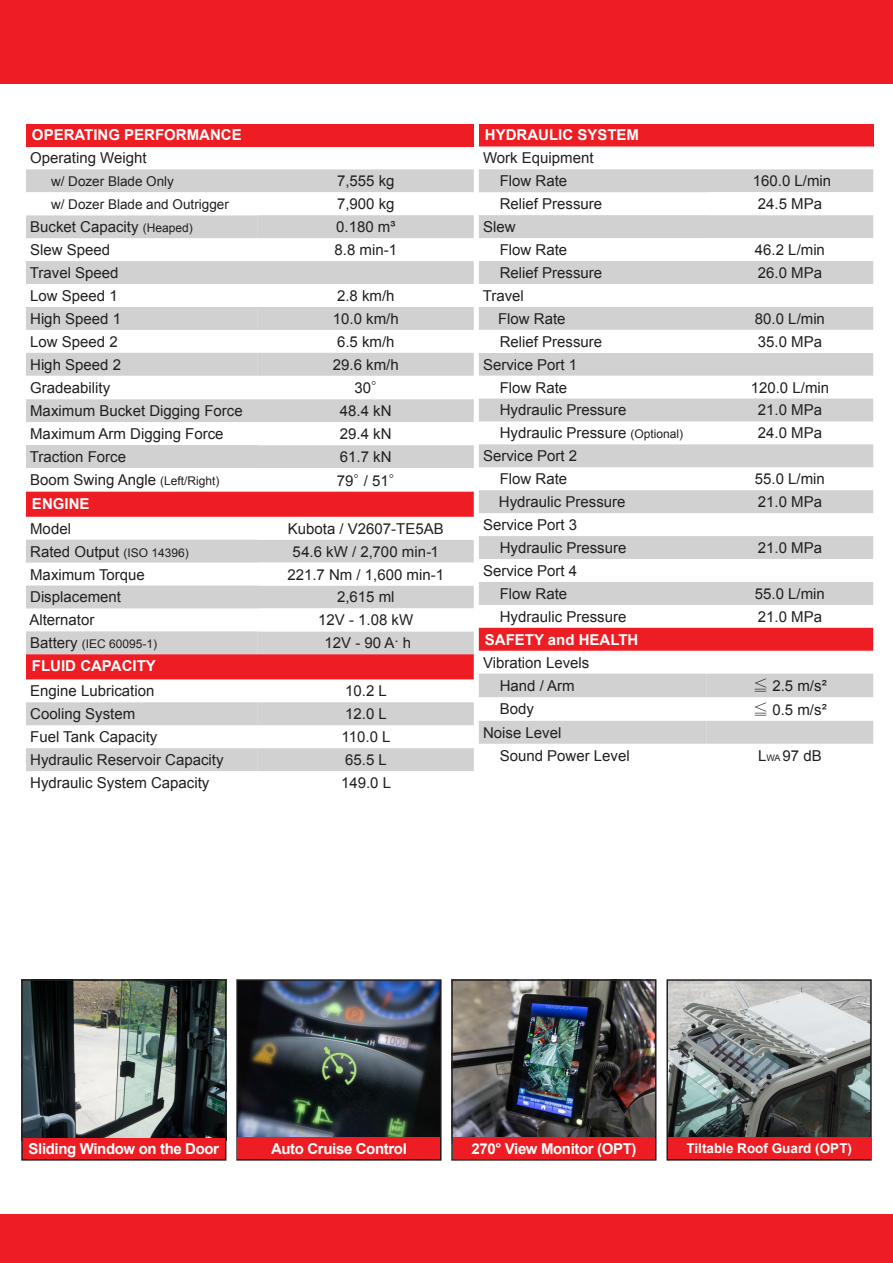
<style>
.page{position:relative;width:893px;height:1263px;background:#fff}
.page>*{position:absolute;margin:0;border:0;box-sizing:border-box;transform-origin:0 0}
.t1{font:15px "Arial";color:#231f20}
.t2{font:700 15px "Arial";color:#fff}
.t3{font:700 15px "Arial";letter-spacing:-.025em;color:#fff}
.t4{font:13.5px "Arial";color:#231f20}
.t5{font:700 13.5px "Arial";color:#fff}
.t6{font:12px "Arial";color:#231f20}
.s1{font-size:12px}
.s2{font-family:"Koz Min Pr 6 N"}
.s3{font-size:15px}
.s4{font-size:9px}
</style>
<div class="page">
<div style="left:0;top:0;width:893px;height:83px;background:#ee1d23"></div>
<div style="left:26px;top:124px;width:448px;height:22px;background:#ee1d23"></div>
<svg style="left:26px;top:169px;width:448px;height:602px;fill:#d1d1d1"></svg>
<svg style="left:26px;top:192px;width:448px;height:230px"></svg>
<svg style="left:258px;top:215px;width:216px;height:556px;fill:#d1d1d1"></svg>
<svg style="left:26px;top:422px;width:448px;height:70px"></svg>
<div style="left:26px;top:445px;width:232px;height:23px;background:#d1d1d1"></div>
<svg style="left:26px;top:492px;width:448px;height:187px"></svg>
<div style="left:479px;top:124px;width:394px;height:23px;background:#ee1d23"></div>
<div style="left:479px;top:169px;width:394px;height:23px;background:#d1d1d1"></div>
<svg style="left:479px;top:192px;width:394px;height:207px"></svg>
<svg style="left:479px;top:399px;width:394px;height:345px"></svg>
<div style="left:479px;top:628px;width:394px;height:23px;background:#ee1d23"></div>
<div style="left:479px;top:307px;width:394px;height:23px;background:#d1d1d1"></div>
<div style="left:479px;top:330px;width:228px;height:23px;background:#fff"></div>
<div style="left:707px;top:330px;width:166px;height:23px;background:#fff"></div>
<img style="left:454px;top:982px;width:199px;height:156px">
<img style="left:24px;top:982px;width:199px;height:156px">
<img style="left:239px;top:982px;width:200px;height:156px">
<div style="left:236px;top:979px;width:206px;height:181px;border:2px solid #231f20"></div>
<div style="left:238px;top:1138px;width:202px;height:21px;background:#ee1d23"></div>
<div style="left:23px;top:1138px;width:202px;height:21px;background:#ee1d23"></div>
<div style="left:453px;top:1138px;width:202px;height:21px;background:#ee1d23"></div>
<img style="left:669px;top:982px;width:200px;height:156px">
<div style="left:666px;top:979px;width:206px;height:181px;border:2px solid #231f20"></div>
<div style="left:668px;top:1138px;width:202px;height:21px;background:#ee1d23"></div>
<div style="left:0;top:1215px;width:893px;height:48px;background:#ee1d23"></div>
<div style="left:21px;top:979px;width:205px;height:181px;border:2px solid #231f20"></div>
<div style="left:451px;top:979px;width:205px;height:181px;border:2px solid #231f20"></div>
<p class="t2" style="left:32px;top:125px;width:211px">OPERATING PERFORMANCE</p>
<p class="t1" style="left:30px;top:148px;width:118px">Operating Weight</p>
<p class="t4" style="left:51px;top:173px;width:125px">w/ Dozer Blade Only</p>
<p class="t1" style="left:337px;top:171px;width:59px">7,555 kg</p>
<p class="t4" style="left:51px;top:196px;width:179px">w/ Dozer Blade and Outrigger</p>
<p class="t1" style="left:337px;top:194px;width:59px">7,900 kg</p>
<p class="t1" style="left:30px;top:217px;width:164px">Bucket Capacity <span class="s1">(Heaped)</span></p>
<p class="t1" style="left:336px;top:217px;width:61px">0.180 m³</p>
<p class="t1" style="left:30px;top:240px;width:82px">Slew Speed</p>
<p class="t1" style="left:334px;top:240px;width:64px">8.8 min-1</p>
<p class="t1" style="left:30px;top:263px;width:90px">Travel Speed</p>
<p class="t1" style="left:30px;top:286px;width:89px">Low Speed 1</p>
<p class="t1" style="left:337px;top:286px;width:59px">2.8 km/h</p>
<p class="t1" style="left:30px;top:309px;width:92px">High Speed 1</p>
<p class="t1" style="left:333px;top:309px;width:67px">10.0 km/h</p>
<p class="t1" style="left:30px;top:332px;width:89px">Low Speed 2</p>
<p class="t1" style="left:337px;top:332px;width:59px">6.5 km/h</p>
<p class="t1" style="left:30px;top:355px;width:92px">High Speed 2</p>
<p class="t1" style="left:333px;top:355px;width:67px">29.6 km/h</p>
<p class="t1" style="left:30px;top:378px;width:82px">Gradeability</p>
<p class="t1" style="left:354px;top:378px;width:33px">30<span class="s2">°</span></p>
<p class="t1" style="left:30px;top:401px;width:214px">Maximum Bucket Digging Force</p>
<p class="t1" style="left:340px;top:401px;width:53px">48.4 kN</p>
<p class="t1" style="left:30px;top:424px;width:195px">Maximum Arm Digging Force</p>
<p class="t1" style="left:340px;top:424px;width:53px">29.4 kN</p>
<p class="t1" style="left:30px;top:447px;width:98px">Traction Force</p>
<p class="t1" style="left:340px;top:447px;width:53px">61.7 kN</p>
<p class="t1" style="left:30px;top:470px;width:191px">Boom Swing Angle <span class="s1">(Left/Right)</span></p>
<p class="t1" style="left:337px;top:471px;width:68px">79<span class="s2">°</span>/ 51<span class="s2">°</span></p>
<p class="t2" style="left:32px;top:493px;width:59px">ENGINE</p>
<p class="t1" style="left:30px;top:519px;width:42px">Model</p>
<p class="t1" style="left:288px;top:519px;width:157px">Kubota / V2607-TE5AB</p>
<p class="t1" style="left:30px;top:541px;width:160px">Rated Output <span class="s1">(ISO 14396)</span></p>
<p class="t1" style="left:293px;top:541px;width:148px">54.6 kW / 2,700 min-1</p>
<p class="t1" style="left:30px;top:564px;width:116px">Maximum Torque</p>
<p class="t1" style="left:287px;top:564px;width:158px">221.7 Nm / 1,600 min-1</p>
<p class="t1" style="left:30px;top:587px;width:92px">Displacement</p>
<p class="t1" style="left:337px;top:587px;width:59px">2,615 ml</p>
<p class="t1" style="left:29px;top:610px;width:67px">Alternator</p>
<p class="t1" style="left:318px;top:610px;width:97px">12V - 1.08 kW</p>
<p class="t6" style="left:30px;top:636px;width:129px"><span class="s3">Battery</span> (IEC 60095-1)</p>
<p class="t1" style="left:324px;top:633px;width:88px">12V - 90 A. h</p>
<p class="t2" style="left:32px;top:656px;width:125px">FLUID CAPACITY</p>
<p class="t1" style="left:30px;top:681px;width:126px">Engine Lubrication</p>
<p class="t1" style="left:345px;top:681px;width:43px">10.2 L</p>
<p class="t1" style="left:30px;top:704px;width:107px">Cooling System</p>
<p class="t1" style="left:345px;top:704px;width:43px">12.0 L</p>
<p class="t1" style="left:30px;top:727px;width:129px">Fuel Tank Capacity</p>
<p class="t1" style="left:342px;top:727px;width:50px">110.0 L</p>
<p class="t1" style="left:30px;top:750px;width:195px">Hydraulic Reservoir Capacity</p>
<p class="t1" style="left:345px;top:750px;width:43px">65.5 L</p>
<p class="t1" style="left:30px;top:773px;width:181px">Hydraulic System Capacity</p>
<p class="t1" style="left:341px;top:773px;width:52px">149.0 L</p>
<p class="t2" style="left:485px;top:125px;width:156px">HYDRAULIC SYSTEM</p>
<p class="t1" style="left:483px;top:148px;width:112px">Work Equipment</p>
<p class="t1" style="left:500px;top:171px;width:69px">Flow Rate</p>
<p class="t1" style="left:753px;top:171px;width:80px">160.0 L/min</p>
<p class="t1" style="left:500px;top:194px;width:104px">Relief Pressure</p>
<p class="t1" style="left:758px;top:194px;width:66px">24.5 MPa</p>
<p class="t1" style="left:483px;top:217px;width:34px">Slew</p>
<p class="t1" style="left:500px;top:240px;width:69px">Flow Rate</p>
<p class="t1" style="left:755px;top:240px;width:72px">46.2 L/min</p>
<p class="t1" style="left:500px;top:263px;width:104px">Relief Pressure</p>
<p class="t1" style="left:758px;top:263px;width:66px">26.0 MPa</p>
<p class="t1" style="left:483px;top:286px;width:43px">Travel</p>
<p class="t1" style="left:479px;top:309px;width:88px"><span class="s2">　</span> Flow Rate</p>
<p class="t1" style="left:755px;top:309px;width:72px">80.0 L/min</p>
<p class="t1" style="left:500px;top:332px;width:104px">Relief Pressure</p>
<p class="t1" style="left:758px;top:332px;width:66px">35.0 MPa</p>
<p class="t1" style="left:483px;top:355px;width:96px">Service Port 1</p>
<p class="t1" style="left:500px;top:377px;width:69px">Flow Rate</p>
<p class="t1" style="left:751px;top:377px;width:80px">120.0 L/min</p>
<p class="t1" style="left:500px;top:400px;width:128px">Hydraulic Pressure</p>
<p class="t1" style="left:758px;top:400px;width:66px">21.0 MPa</p>
<p class="t1" style="left:500px;top:423px;width:185px">Hydraulic Pressure <span class="s1">(Optional)</span></p>
<p class="t1" style="left:758px;top:423px;width:66px">24.0 MPa</p>
<p class="t1" style="left:483px;top:446px;width:96px">Service Port 2</p>
<p class="t1" style="left:500px;top:469px;width:69px">Flow Rate</p>
<p class="t1" style="left:755px;top:469px;width:72px">55.0 L/min</p>
<p class="t1" style="left:499px;top:492px;width:128px">Hydraulic Pressure</p>
<p class="t1" style="left:758px;top:492px;width:66px">21.0 MPa</p>
<p class="t1" style="left:483px;top:515px;width:96px">Service Port 3</p>
<p class="t1" style="left:500px;top:538px;width:128px">Hydraulic Pressure</p>
<p class="t1" style="left:758px;top:538px;width:66px">21.0 MPa</p>
<p class="t1" style="left:483px;top:561px;width:96px">Service Port 4</p>
<p class="t1" style="left:500px;top:584px;width:69px">Flow Rate</p>
<p class="t1" style="left:755px;top:584px;width:72px">55.0 L/min</p>
<p class="t1" style="left:500px;top:607px;width:128px">Hydraulic Pressure</p>
<p class="t1" style="left:758px;top:607px;width:66px">21.0 MPa</p>
<p class="t2" style="left:485px;top:629px;width:155px">SAFETY and HEALTH</p>
<p class="t1" style="left:483px;top:652px;width:108px">Vibration Levels</p>
<p class="t1" style="left:500px;top:676px;width:77px">Hand / Arm</p>
<p class="t1" style="left:753px;top:676px;width:75px"><span class="s2">≦</span> 2.5 m/s²</p>
<p class="t1" style="left:500px;top:699px;width:36px">Body</p>
<p class="t1" style="left:753px;top:700px;width:75px"><span class="s2">≦</span> 0.5 m/s²</p>
<p class="t1" style="left:483px;top:723px;width:80px">Noise Level</p>
<p class="t1" style="left:500px;top:745px;width:132px">Sound Power Level</p>
<p class="t1" style="left:758px;top:745px;width:65px">L<span class="s4">WA</span> 97 dB</p>
<p class="t3" style="left:29px;top:1139px;width:192px">Sliding Window on the Door</p>
<p class="t3" style="left:271px;top:1139px;width:137px">Auto Cruise Control</p>
<p class="t3" style="left:471px;top:1139px;width:167px">270° View Monitor (OPT)</p>
<p class="t5" style="left:686px;top:1140px;width:167px">Tiltable Roof Guard (OPT)</p>
</div>
